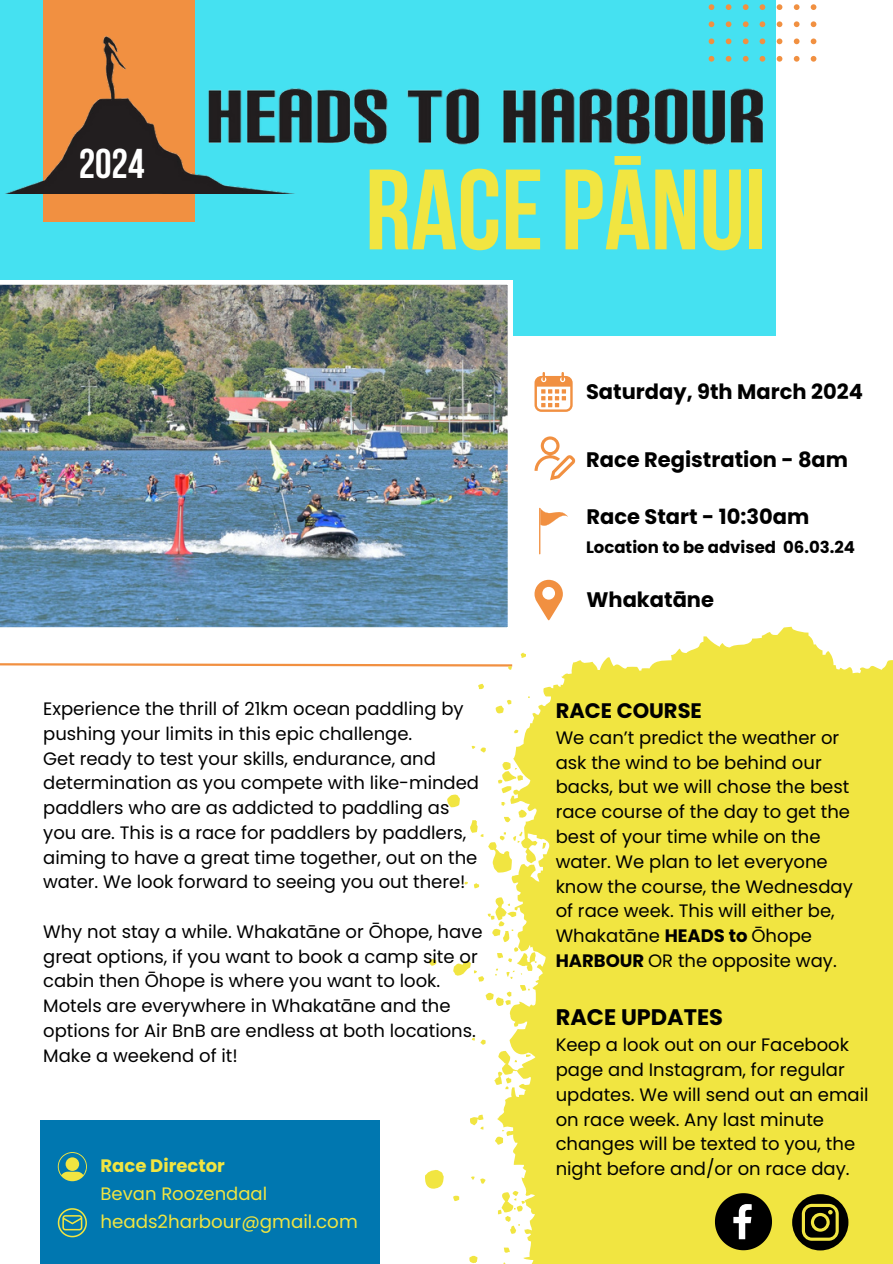
<style>
.page{position:relative;width:893px;height:1264px;background:#fff}
.page>*{position:absolute;margin:0;border:0;box-sizing:border-box;transform-origin:0 0}
.t1{font:700 114px "Bebas Neue";color:#f1e541}
.t2{font:700 41.4px "Bebas Neue";color:#fff}
.t3{font:700 22.5px "Poppins";color:#000}
.t4{font:700 21px "Poppins";color:#000}
.t5{font:18.3px "Poppins";color:#f1e541}
.t6{font:18px/24.8px "Poppins";color:#000}
.t7{font:18px "Poppins";color:#f1e541}
.t8{font:700 18px "Poppins";color:#f1e541}
.t9{font:700 16.5px "Poppins";color:#000}
.s1{font-weight:700}
</style>
<div class="page">
<div style="left:0;top:0;width:775px;height:336px;background:#45e1f1"></div>
<div style="left:41px;top:1120px;width:338px;height:143px;background:#0077b0"></div>
<div style="left:43px;top:0;width:152px;height:222px;background:#f19041"></div>
<img style="left:0;top:280px;width:512px;height:348px">
<svg style="left:0;top:663px;width:425px;height:4px"></svg>
<svg style="left:708px;top:0;width:109px;height:64px"></svg>
<img style="left:5px;top:35px;width:757px;height:159px">
<svg style="left:58px;top:1208px;width:29px;height:29px"></svg>
<svg style="left:58px;top:1152px;width:29px;height:29px"></svg>
<svg style="left:534px;top:372px;width:38px;height:39px"></svg>
<svg style="left:534px;top:436px;width:41px;height:44px"></svg>
<hr style="left:539px;top:508px;width:1px;height:46px;background:#f19041">
<svg style="left:540px;top:508px;width:28px;height:23px"></svg>
<svg style="left:534px;top:580px;width:28px;height:41px"></svg>
<svg style="left:425px;top:626px;width:467px;height:637px;fill:#f1e541"></svg>
<svg style="left:715px;top:1193px;width:57px;height:57px;background:#4c4a27"></svg>
<svg style="left:792px;top:1194px;width:56px;height:56px;background:#5c5819"></svg>
<p class="t2" style="left:79px;top:147px;width:67px">2024</p>
<p class="t1" style="left:365px;top:164px;width:403px">RACEPĀNUI</p>
<p class="t4" style="left:586px;top:376px;width:278px">Saturday, 9th March 2024</p>
<h3 class="t4" style="left:586px;top:444px;width:263px">Race Registration - 8am</h3>
<h4 class="t4" style="left:586px;top:502px;width:224px">Race Start - 10:30am</h4>
<p class="t9" style="left:586px;top:535px;width:270px">Location to be advised 06.03.24</p>
<h3 class="t4" style="left:586px;top:585px;width:129px">Whakatāne</h3>
<p class="t6" style="left:43px;top:696px;width:422px">Experience the thrill of 21km ocean paddling by pushing your limits in this epic challenge.</p>
<p class="t6" style="left:43px;top:745px;width:437px">Get ready to test your skills, endurance, and determination as you compete with like-minded paddlers who are as addicted to paddling as you are. This is a race for paddlers by paddlers, aiming to have a great time together, out on the water. We look forward to seeing you out there!</p>
<p class="t6" style="left:43px;top:919px;width:441px">Why not stay a while. Whakatāne or Ōhope, have great options, if you want to book a camp site or cabin then Ōhope is where you want to look.<br>Motels are everywhere in Whakatāne and the options for Air BnB are endless at both locations.<br>Make a weekend of it!</p>
<h3 class="t8" style="left:100px;top:1153px;width:126px">Race Director</h3>
<h3 class="t7" style="left:100px;top:1180px;width:168px">Bevan Roozendaal</h3>
<p class="t5" style="left:100px;top:1209px;width:259px">heads2harbour@gmail.com</p>
<p class="t4" style="left:555px;top:696px;width:148px">RACE COURSE</p>
<h2 class="t6" style="left:555px;top:725px;width:299px">We can’t predict the weather or ask the wind to be behind our backs, but we will chose the best race course of the day to get the best of your time while on the water. We plan to let everyone know the course, the Wednesday of race week. This will either be,<br>Whakatāne <span class="s1">HEADS to</span> Ōhope<br><span class="s1">HARBOUR</span> OR the opposite way.</h2>
<p class="t3" style="left:555px;top:1001px;width:169px">RACE UPDATES</p>
<h1 class="t6" style="left:555px;top:1032px;width:314px">Keep a look out on our Facebook page and Instagram, for regular updates. We will send out an email on race week. Any last minute changes will be texted to you, the night before and/or on race day.</h1>
</div>
